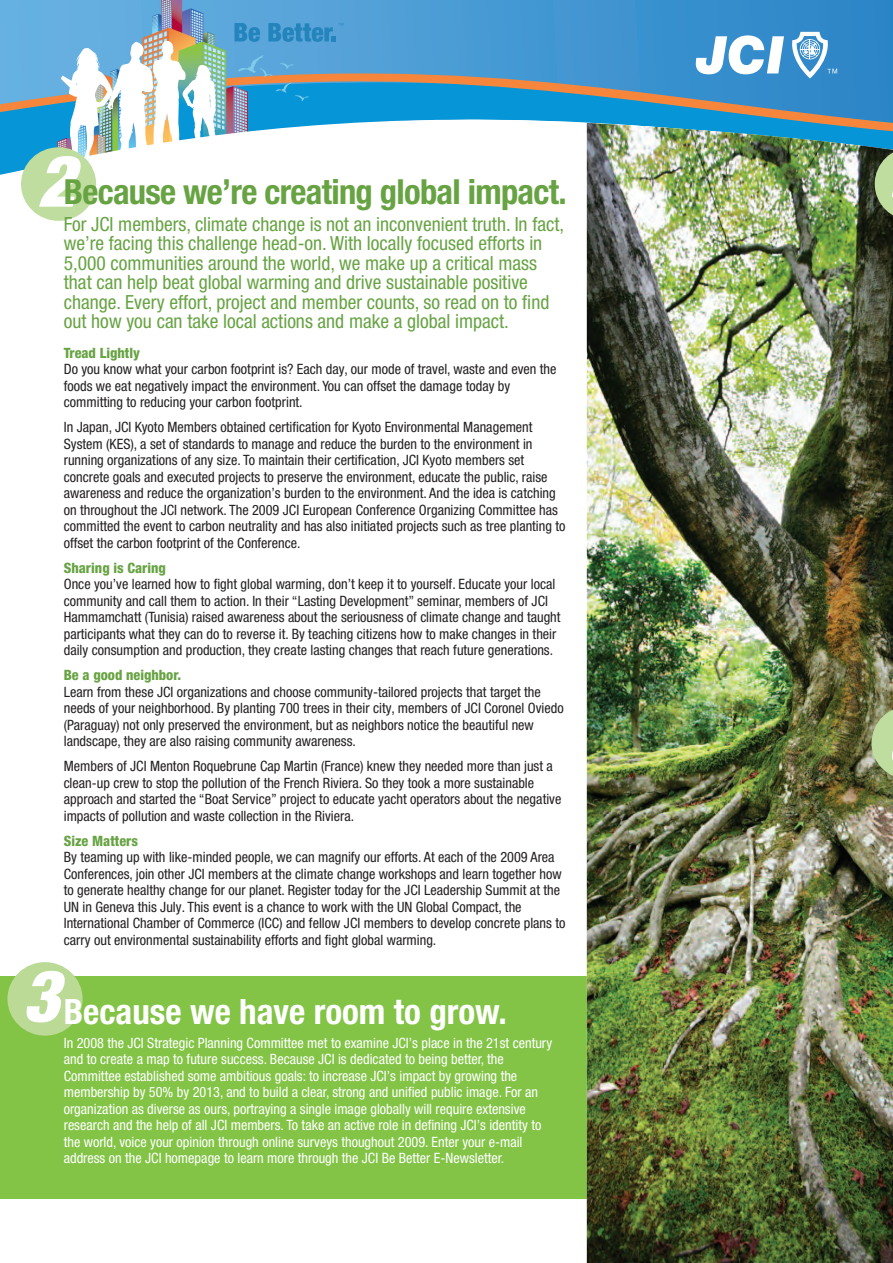
<style>
.page{position:relative;width:893px;height:1263px;background:#fff}
.page>*{position:absolute;margin:0;border:0;box-sizing:border-box;transform-origin:0 0}
.t1{font:italic 900 condensed 71.55px "Helvetica Neue LT Pro";color:#fff}
.t2{font:700 condensed 34.95px "Helvetica Neue LT Pro";color:#fff}
.t3{font:700 condensed 34.65px "Helvetica Neue LT Pro";letter-spacing:-.02em;color:#67a343}
.t4{font:condensed 19.5px/19.5px "Helvetica Neue LT Pro";color:#67a343}
.t5{font:condensed 14.25px/16.5px "Helvetica Neue LT Pro";color:#231f20}
.t6{font:condensed 14.25px/16.5px "Helvetica Neue LT Pro";color:#fff}
.t7{font:800 condensed 14.25px "Helvetica Neue LT Pro";color:#67a343}
</style>
<div class="page">
<div style="left:0;top:976px;width:587px;height:223px;background:#83c447"></div>
<svg style="left:0;top:0;width:893px;height:80px;background:#4797cf"></svg>
<svg style="left:57px;top:0;width:286px;height:80px;background:#7aaecd"></svg>
<svg style="left:0;top:80px;width:893px;height:97px"></svg>
<svg style="left:696px;top:32px;width:141px;height:46px"></svg>
<img style="left:587px;top:123px;width:306px;height:1140px">
<div style="left:7px;top:962px;width:76px;height:74px;background:#bada96;border-radius:50%"></div>
<div style="left:21px;top:147px;width:75px;height:74px;background:#bfdd9f;border-radius:50%"></div>
<svg style="left:875px;top:147px;width:18px;height:74px"></svg>
<svg style="left:871px;top:706px;width:22px;height:73px;background:#a7bb86"></svg>
<h1 class="t1" style="left:38px;top:156px;width:39px">2</h1>
<h3 class="t3" style="left:64px;top:179px;width:504px">Because we’re creating global impact.</h3>
<p class="t4" style="left:64px;top:216px;width:502px">For JCI members, climate change is not an inconvenient truth. In fact, we’re facing this challenge head-on. With locally focused efforts in 5,000 communities around the world, we make up a critical mass that can help beat global warming and drive sustainable positive change. Every effort, project and member counts, so read on to find out how you can take local actions and make a global impact.</p>
<p class="t7" style="left:64px;top:347px;width:78px">Tread Lightly</p>
<p class="t5" style="left:64px;top:362px;width:494px">Do you know what your carbon footprint is? Each day, our mode of travel, waste and even the foods we eat negatively impact the environment. You can offset the damage today by committing to reducing your carbon footprint.</p>
<p class="t5" style="left:64px;top:420px;width:503px">In Japan, JCI Kyoto Members obtained certification for Kyoto Environmental Management System (KES), a set of standards to manage and reduce the burden to the environment in running organizations of any size. To maintain their certification, JCI Kyoto members set concrete goals and executed projects to preserve the environment, educate the public, raise awareness and reduce the organization’s burden to the environment. And the idea is catching on throughout the JCI network. The 2009 JCI European Conference Organizing Committee has committed the event to carbon neutrality and has also initiated projects such as tree planting to offset the carbon footprint of the Conference.</p>
<p class="t7" style="left:64px;top:562px;width:104px">Sharing is Caring</p>
<p class="t5" style="left:64px;top:577px;width:498px">Once you’ve learned how to fight global warming, don’t keep it to yourself. Educate your local community and call them to action. In their “Lasting Development” seminar, members of JCI Hammamchatt (Tunisia) raised awareness about the seriousness of climate change and taught participants what they can do to reverse it. By teaching citizens how to make changes in their daily consumption and production, they create lasting changes that reach future generations.</p>
<p class="t7" style="left:64px;top:670px;width:119px">Be a good neighbor.</p>
<p class="t5" style="left:64px;top:685px;width:501px">Learn from these JCI organizations and choose community-tailored projects that target the needs of your neighborhood. By planting 700 trees in their city, members of JCI Coronel Oviedo (Paraguay) not only preserved the environment, but as neighbors notice the beautiful new landscape, they are also raising community awareness.</p>
<p class="t5" style="left:64px;top:759px;width:499px">Members of JCI Menton Roquebrune Cap Martin (France) knew they needed more than just a clean-up crew to stop the pollution of the French Riviera. So they took a more sustainable approach and started the “Boat Service” project to educate yacht operators about the negative impacts of pollution and waste collection in the Riviera.</p>
<p class="t7" style="left:64px;top:836px;width:76px">Size Matters</p>
<p class="t5" style="left:64px;top:850px;width:503px">By teaming up with like-minded people, we can magnify our efforts. At each of the 2009 Area Conferences, join other JCI members at the climate change workshops and learn together how to generate healthy change for our planet. Register today for the JCI Leadership Summit at the UN in Geneva this July. This event is a chance to work with the UN Global Compact, the International Chamber of Commerce (ICC) and fellow JCI members to develop concrete plans to carry out environmental sustainability efforts and fight global warming.</p>
<h1 class="t1" style="left:23px;top:970px;width:39px">3</h1>
<h2 class="t2" style="left:64px;top:999px;width:445px">Because we have room to grow.</h2>
<p class="t6" style="left:64px;top:1036px;width:490px">In 2008 the JCI Strategic Planning Committee met to examine JCI’s place in the 21st century and to create a map to future success. Because JCI is dedicated to being better, the Committee established some ambitious goals: to increase JCI’s impact by growing the membership by 50% by 2013, and to build a clear, strong and unified public image. For an organization as diverse as ours, portraying a single image globally will require extensive research and the help of all JCI members. To take an active role in defining JCI’s identity to the world, voice your opinion through online surveys thoughout 2009. Enter your e-mail address on the JCI homepage to learn more through the JCI Be Better E-Newsletter.</p>
</div>
